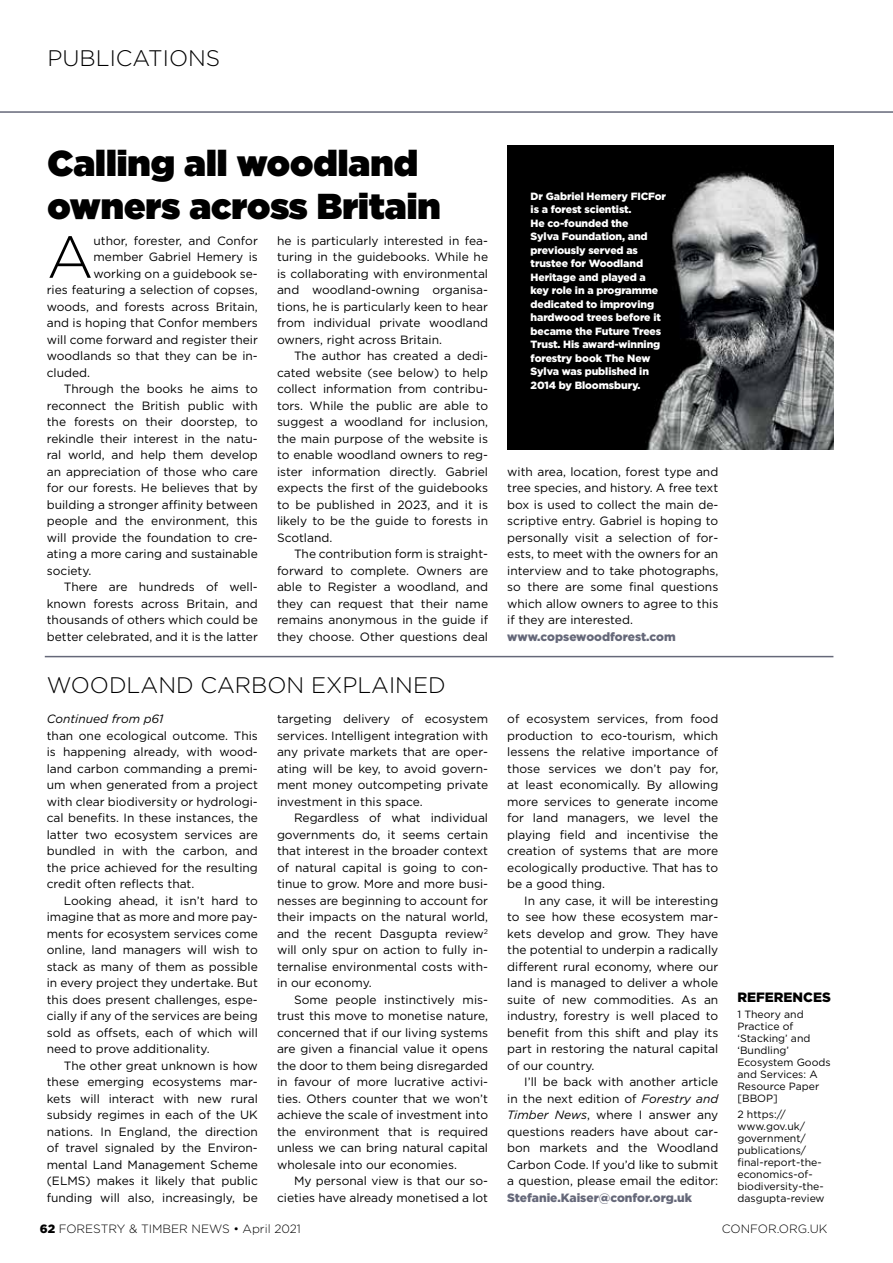
<style>
.page{position:relative;width:893px;height:1263px;background:#fff}
.page>*{position:absolute;margin:0;border:0;box-sizing:border-box;transform-origin:0 0}
.t1{font:300 59.1px "Gotham";color:#000}
.t2{font:900 36px/43.2px "Gotham";color:#000}
.t3{font:300 22.5px "Gotham";color:#000}
.t4{font:900 13.5px "Gotham";color:#000}
.t5{font:12px/16.5px "Gotham";color:#000;text-align:justify}
.t6{font:900 12px "Gotham";color:#656879}
.t7{font:300 12px "Gotham";color:#000}
.t8{font:italic 12px "Gotham";color:#000}
.t9{font:900 10.5px/13.5px "Gotham";letter-spacing:-.01em;color:#fff}
.t10{font:10.5px/12px "Gotham";color:#000}
.s1{font-style:italic}
.s2{font-weight:900}
</style>
<div class="page">
<img style="left:507px;top:146px;width:326px;height:304px">
<hr style="left:0;top:111px;width:893px;height:2px;background:#656879">
<hr style="left:45px;top:656px;width:788px;height:1px;background:#656879">
<h3 class="t3" style="left:47px;top:45px;width:174px">PUBLICATIONS</h3>
<h2 class="t2" style="left:47px;top:140px;width:395px">Calling all woodland owners across Britain</h2>
<p class="t5" style="left:277px;top:232px;width:213px">he is particularly interested in fea&shy;turing in the guidebooks. While he is collaborating with environmental and woodland-owning organisa&shy;tions, he is particularly keen to hear from individual private woodland owners, right across Britain.</p>
<p class="t5" style="left:277px;top:348px;width:213px;text-indent:17px">The author has created a dedi&shy;cated website (see below) to help collect information from contribu&shy;tors. While the public are able to suggest a woodland for inclusion, the main purpose of the website is to enable woodland owners to reg&shy;ister information directly. Gabriel expects the first of the guidebooks to be published in 2023, and it is likely to be the guide to forests in Scotland.</p>
<p class="t5" style="left:277px;top:546px;width:213px;text-indent:17px">The contribution form is straight&shy;forward to complete. Owners are able to Register a woodland, and they can request that their name remains anonymous in the guide if they choose. Other questions deal</p>
<h1 class="t1" style="left:47px;top:225px;width:48px">A</h1>
<p class="t5" style="left:93px;top:232px;width:166px">uthor, forester, and Confor</p>
<p class="t5" style="left:93px;top:249px;width:166px">member Gabriel Hemery is</p>
<p class="t5" style="left:93px;top:265px;width:166px">working on a guidebook se-</p>
<p class="t5" style="left:47px;top:282px;width:213px">ries featuring a selection of copses,</p>
<p class="t5" style="left:47px;top:298px;width:213px">woods, and forests across Britain,</p>
<p class="t5" style="left:47px;top:315px;width:213px">and is hoping that Confor members</p>
<p class="t5" style="left:47px;top:331px;width:213px">will come forward and register their</p>
<p class="t5" style="left:47px;top:348px;width:213px">woodlands so that they can be in-</p>
<p class="t5" style="left:47px;top:364px;width:45px">cluded.</p>
<p class="t5" style="left:64px;top:381px;width:196px">Through the books he aims to</p>
<p class="t5" style="left:47px;top:397px;width:213px">reconnect the British public with</p>
<p class="t5" style="left:47px;top:414px;width:213px">the forests on their doorstep, to</p>
<p class="t5" style="left:47px;top:430px;width:213px">rekindle their interest in the natu-</p>
<p class="t5" style="left:47px;top:447px;width:213px">ral world, and help them develop</p>
<p class="t5" style="left:47px;top:463px;width:213px">an appreciation of those who care</p>
<p class="t5" style="left:47px;top:480px;width:213px">for our forests. He believes that by</p>
<p class="t5" style="left:47px;top:496px;width:213px">building a stronger affinity between</p>
<p class="t5" style="left:47px;top:513px;width:213px">people and the environment, this</p>
<p class="t5" style="left:47px;top:529px;width:213px">will provide the foundation to cre-</p>
<p class="t5" style="left:47px;top:546px;width:213px">ating a more caring and sustainable</p>
<p class="t5" style="left:47px;top:562px;width:46px">society.</p>
<p class="t5" style="left:64px;top:579px;width:196px">There are hundreds of well-</p>
<p class="t5" style="left:47px;top:595px;width:213px">known forests across Britain, and</p>
<p class="t5" style="left:47px;top:612px;width:213px">thousands of others which could be</p>
<p class="t5" style="left:47px;top:628px;width:213px">better celebrated, and it is the latter</p>
<h3 class="t3" style="left:47px;top:672px;width:400px">WOODLAND CARBON EXPLAINED</h3>
<p class="t8" style="left:47px;top:712px;width:118px">Continued from p61</p>
<p class="t5" style="left:277px;top:711px;width:213px">targeting delivery of ecosystem services. Intelligent integration with any private markets that are oper&shy;ating will be key, to avoid govern&shy;ment money outcompeting private investment in this space.</p>
<p class="t5" style="left:277px;top:810px;width:213px;text-indent:17px">Regardless of what individual governments do, it seems certain that interest in the broader context of natural capital is going to con&shy;tinue to grow. More and more busi&shy;nesses are beginning to account for their impacts on the natural world, and the recent Dasgupta review<sup>2 </sup>will only spur on action to fully in&shy;ternalise environmental costs with&shy;in our economy.</p>
<p class="t5" style="left:277px;top:991px;width:213px;text-indent:17px">Some people instinctively mis&shy;trust this move to monetise nature, concerned that if our living systems are given a financial value it opens the door to them being disregarded in favour of more lucrative activi&shy;ties. Others counter that we won’t achieve the scale of investment into the environment that is required unless we can bring natural capital wholesale into our economies.</p>
<p class="t5" style="left:277px;top:1173px;width:213px;text-align:right">My personal view is that our so&shy;cieties have already monetised a lot</p>
<p class="t5" style="left:47px;top:727px;width:213px">than one ecological outcome. This is happening already, with wood&shy;land carbon commanding a premi&shy;um when generated from a project with clear biodiversity or hydrologi&shy;cal benefits. In these instances, the latter two ecosystem services are bundled in with the carbon, and the price achieved for the resulting credit often reflects that.</p>
<p class="t5" style="left:47px;top:892px;width:213px;text-indent:17px">Looking ahead, it isn’t hard to imagine that as more and more pay&shy;ments for ecosystem services come online, land managers will wish to stack as many of them as possible in every project they undertake. But this does present challenges, espe&shy;cially if any of the services are being sold as offsets, each of which will need to prove additionality.</p>
<p class="t5" style="left:47px;top:1057px;width:213px;text-indent:17px">The other great unknown is how these emerging ecosystems mar&shy;kets will interact with new rural subsidy regimes in each of the UK nations. In England, the direction of travel signaled by the Environ&shy;mental Land Management Scheme (ELMS) makes it likely that public funding will also, increasingly, be</p>
<p class="t9" style="left:531px;top:189px;width:137px">Dr Gabriel Hemery FICFor is a forest scientist.<br>He co-founded the<br>Sylva Foundation, and previously served as trustee for Woodland<br>Heritage and played a key role in a programme dedicated to improving hardwood trees before it became the Future Trees<br>Trust. His award-winning forestry book The New<br>Sylva was published in<br>2014 by Bloomsbury.</p>
<p class="t5" style="left:507px;top:463px;width:213px">with area, location, forest type and tree species, and history. A free text box is used to collect the main de&shy;scriptive entry. Gabriel is hoping to personally visit a selection of for&shy;ests, to meet with the owners for an interview and to take photographs, so there are some final questions which allow owners to agree to this if they are interested.</p>
<p class="t6" style="left:507px;top:630px;width:170px">www.copsewoodforest.com</p>
<p class="t5" style="left:507px;top:711px;width:213px">of ecosystem services, from food production to eco-tourism, which lessens the relative importance of those services we don’t pay for, at least economically. By allowing more services to generate income for land managers, we level the playing field and incentivise the creation of systems that are more ecologically productive. That has to be a good thing.</p>
<p class="t5" style="left:507px;top:892px;width:213px;text-indent:17px">In any case, it will be interesting to see how these ecosystem mar&shy;kets develop and grow. They have the potential to underpin a radically different rural economy, where our land is managed to deliver a whole suite of new commodities. As an industry, forestry is well placed to benefit from this shift and play its part in restoring the natural capital of our country.</p>
<p class="t5" style="left:507px;top:1074px;width:213px;text-indent:17px">I’ll be back with another article in the next edition of <span class="s1">Forestry and Timber News</span>, where I answer any questions readers have about car&shy;bon markets and the Woodland Carbon Code. If you’d like to submit a question, please email the editor:</p>
<p class="t6" style="left:507px;top:1191px;width:186px">Stefanie.Kaiser@confor.org.uk</p>
<p class="t4" style="left:737px;top:989px;width:95px">REFERENCES</p>
<p class="t10" style="left:737px;top:1008px;width:95px">1 Theory and<br>Practice of ‘Stacking’ and ‘Bundling’<br>Ecosystem Goods and Services: A<br>Resource Paper [BBOP]</p>
<p class="t10" style="left:737px;top:1108px;width:89px">2 https:// www.gov.uk/ government/ publications/ final-report-the&shy;economics-of&shy;biodiversity-the&shy;dasgupta-review</p>
<p class="t7" style="left:40px;top:1222px;width:262px"><span class="s2">62</span> FORESTRY &amp; TIMBER NEWS • April 2021</p>
<p class="t7" style="left:722px;top:1222px;width:107px">CONFOR.ORG.UK</p>
</div>
